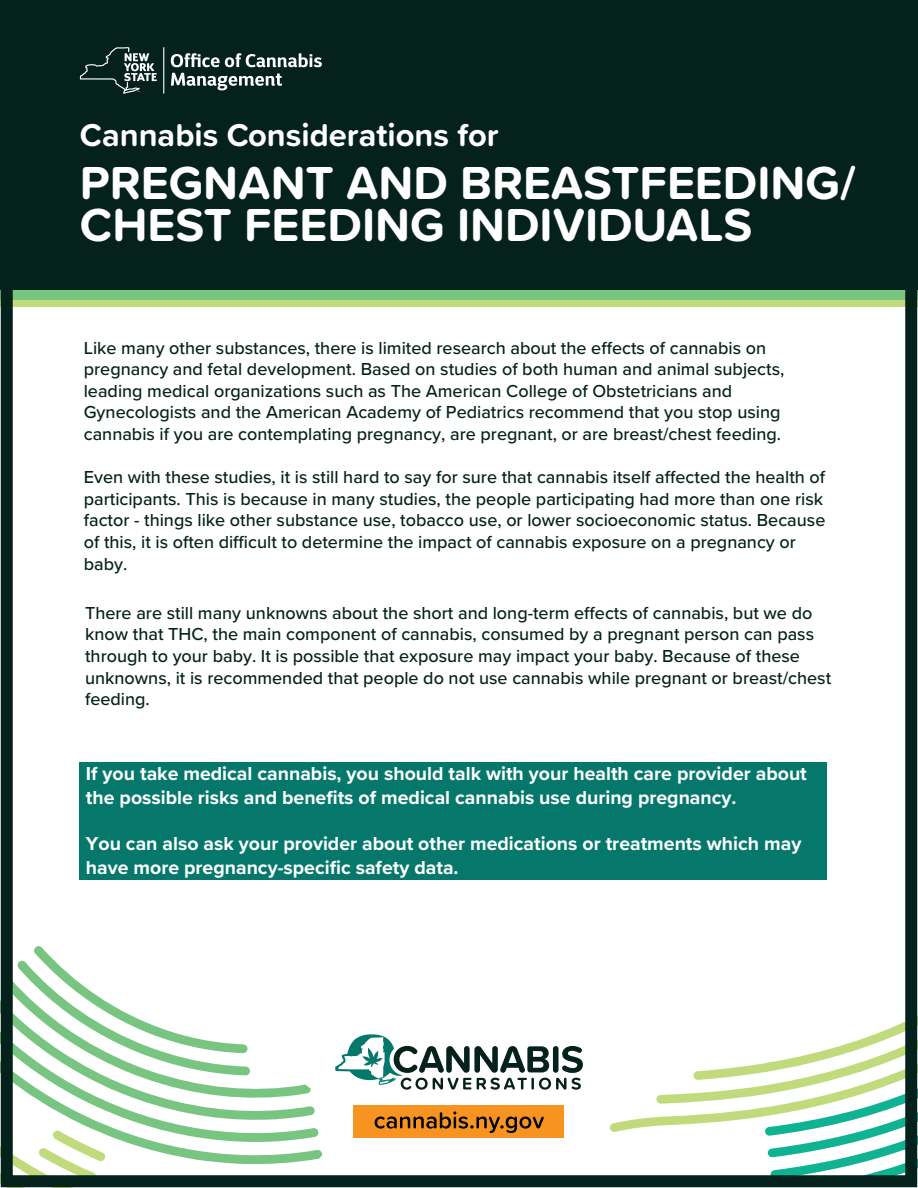
<style>
.page{position:relative;width:918px;height:1188px;background:#fff}
.page>*{position:absolute;margin:0;border:0;box-sizing:border-box;transform-origin:0 0}
.t1{font:700 48px/41.4px "Proxima Soft";color:#fff}
.t2{font:700 32.7px "Proxima Soft";color:#fff}
.t3{font:700 19.5px/24.3px "Proxima Nova";color:#fff}
.t4{font:500 18px/21.6px "Proxima Nova";color:#05211c}
</style>
<div class="page">
<svg style="left:335px;top:1034px;width:248px;height:56px"></svg>
<div style="left:0;top:54px;width:918px;height:253px;background:#c1db7c"></div>
<svg style="left:0;top:946px;width:322px;height:242px"></svg>
<svg style="left:610px;top:1010px;width:308px;height:169px"></svg>
<div style="left:0;top:48px;width:918px;height:252px;background:#78c581"></div>
<div style="left:1px;top:226px;width:916px;height:961px;border:12px solid #05211c"></div>
<div style="left:0;top:0;width:918px;height:289px;background:#05211c"></div>
<div style="left:79px;top:763px;width:748px;height:117px;background:#05786b"></div>
<hr style="left:163px;top:47px;width:1px;height:47px;background:#fff">
<svg style="left:171px;top:53px;width:151px;height:14px"></svg>
<svg style="left:171px;top:73px;width:111px;height:17px"></svg>
<svg style="left:80px;top:47px;width:77px;height:47px"></svg>
<div style="left:354px;top:1105px;width:210px;height:33px;background:#f79421"></div>
<svg style="left:375px;top:1111px;width:169px;height:22px"></svg>
<p class="t2" style="left:80px;top:111px;width:420px">Cannabis Considerations for</p>
<p class="t1" style="left:80px;top:161px;width:778px">PREGNANT AND BREASTFEEDING/<br>CHEST FEEDING INDIVIDUALS</p>
<p class="t4" style="left:84px;top:336px;width:702px">Like many other substances, there is limited research about the effects of cannabis on pregnancy and fetal development. Based on studies of both human and animal subjects, leading medical organizations such as The American College of Obstetricians and Gynecologists and the American Academy of Pediatrics recommend that you stop using cannabis if you are contemplating pregnancy, are pregnant, or are breast/chest feeding.</p>
<p class="t4" style="left:84px;top:466px;width:743px">Even with these studies, it is still hard to say for sure that cannabis itself affected the health of participants. This is because in many studies, the people participating had more than one risk factor - things like other substance use, tobacco use, or lower socioeconomic status. Because of this, it is often difficult to determine the impact of cannabis exposure on a pregnancy or baby.</p>
<p class="t4" style="left:85px;top:601px;width:748px">There are still many unknowns about the short and long-term effects of cannabis, but we do know that THC, the main component of cannabis, consumed by a pregnant person can pass through to your baby. It is possible that exposure may impact your baby. Because of these unknowns, it is recommended that people do not use cannabis while pregnant or breast/chest feeding.</p>
<p class="t3" style="left:86px;top:761px;width:722px">If you take medical cannabis, you should talk with your health care provider about the possible risks and benefits of medical cannabis use during pregnancy.</p>
<p class="t3" style="left:86px;top:832px;width:717px;line-height:23.4px">You can also ask your provider about other medications or treatments which may have more pregnancy-specific safety data.</p>
</div>
